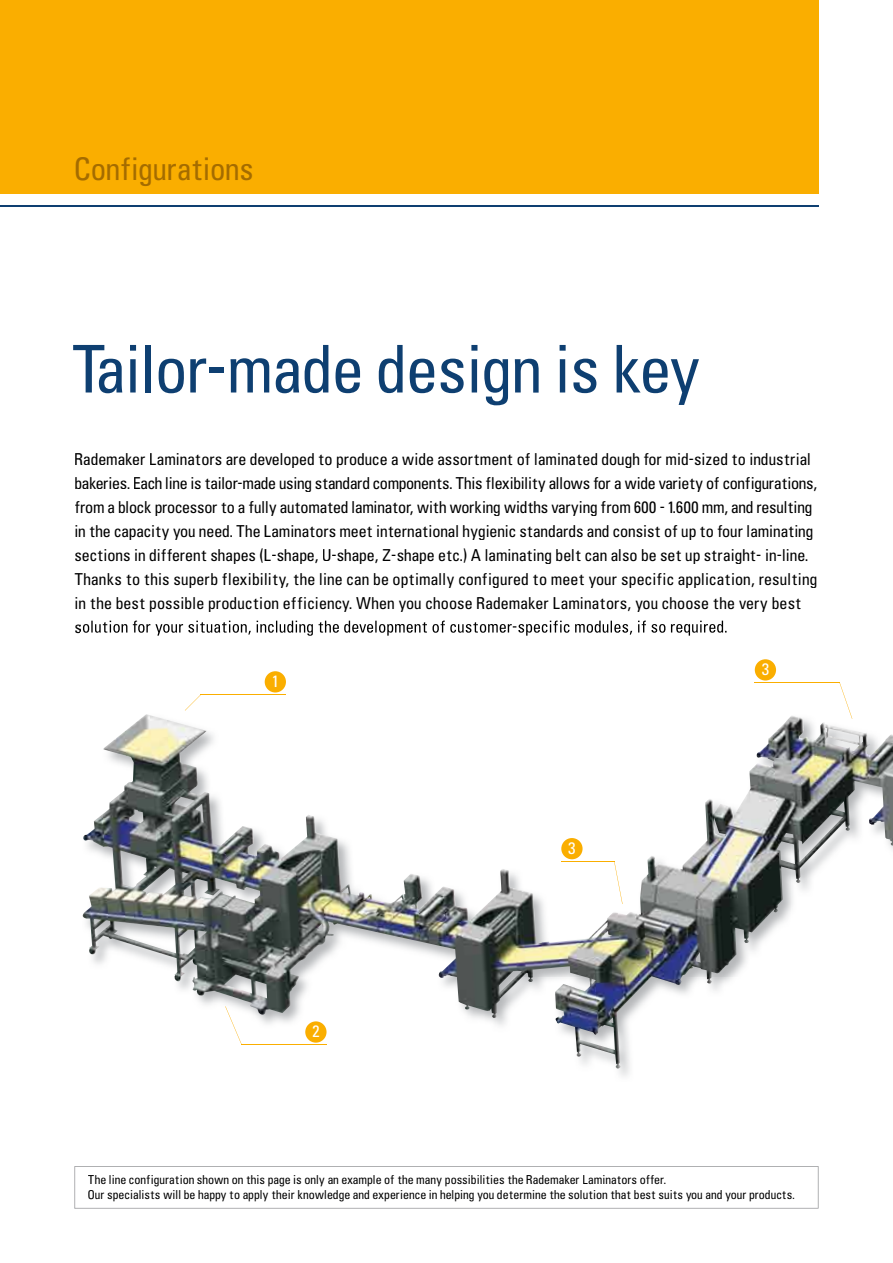
<style>
.page{position:relative;width:893px;height:1263px;background:#fff}
.page>*{position:absolute;margin:0;border:0;box-sizing:border-box;transform-origin:0 0}
.t1{font:60px "Uniform C57";color:#0e3f71}
.t2{font:28.5px "Uniform C57";color:#a46c00}
.t3{font:15px/24px "Uniform C57";letter-spacing:.005em;color:#000}
.t4{font:15px "Uniform C57";color:#fff}
.t5{font:11.25px/15px "Uniform C57";letter-spacing:.01em;color:#000}
</style>
<div class="page">
<img style="left:91px;top:620px;width:802px;height:456px">
<img style="left:82px;top:748px;width:570px;height:320px">
<div style="left:0;top:0;width:819px;height:193px;background:#faae00"></div>
<hr style="left:0;top:205px;width:819px;height:2px;background:#0e3f71">
<img style="left:80px;top:621px;width:647px;height:15px">
<svg style="left:74px;top:1166px;width:745px;height:42px"></svg>
<svg style="left:185px;top:694px;width:16px;height:17px"></svg>
<hr style="left:201px;top:694px;width:85px;height:1px;background:#faae00">
<div style="left:265px;top:671px;width:21px;height:21px;background:#faae00;border-radius:50%"></div>
<svg style="left:225px;top:1006px;width:17px;height:39px"></svg>
<hr style="left:241px;top:1044px;width:86px;height:1px;background:#faae00">
<div style="left:305px;top:1021px;width:22px;height:22px;background:#faae00;border-radius:50%"></div>
<svg style="left:839px;top:683px;width:13px;height:36px"></svg>
<hr style="left:755px;top:682px;width:85px;height:1px;background:#faae00">
<div style="left:755px;top:659px;width:21px;height:21px;background:#faae00;border-radius:50%"></div>
<svg style="left:614px;top:861px;width:9px;height:43px"></svg>
<hr style="left:561px;top:861px;width:53px;height:1px;background:#faae00">
<div style="left:561px;top:838px;width:22px;height:21px;background:#faae00;border-radius:50%"></div>
<h2 class="t2" style="left:74px;top:144px;width:180px">configurations</h2>
<h1 class="t1" style="left:71px;top:315px;width:631px">Tailor-made design is key</h1>
<p class="t3" style="left:74px;top:445px;width:744px">Rademaker laminators are developed to produce a wide assortment of laminated dough for mid-sized to industrial bakeries. each line is tailor-made using standard components. This flexibility allows for a wide variety of configurations, from a block processor to a fully automated laminator, with working widths varying from 600 - 1.600 mm, and resulting in the capacity you need. The laminators meet international hygienic standards and consist of up to four laminating sections in different shapes (l-shape, u-shape, Z-shape etc.) a laminating belt can also be set up straight- in-line.<br>Thanks to this superb flexibility, the line can be optimally configured to meet your specific application, resulting in the best possible production efficiency. When you choose Rademaker laminators, you choose the very best</p>
<p class="t4" style="left:272px;top:668px;width:6px">1</p>
<p class="t4" style="left:312px;top:1018px;width:9px">2</p>
<p class="t4" style="left:568px;top:835px;width:9px">3</p>
<p class="t4" style="left:761px;top:656px;width:9px">3</p>
<p class="t5" style="left:88px;top:1171px;width:708px">The line configuration shown on this page is only an example of the many possibilities the Rademaker laminators offer.<br>our specialists will be happy to apply their knowledge and experience in helping you determine the solution that best suits you and your products.</p>
</div>
